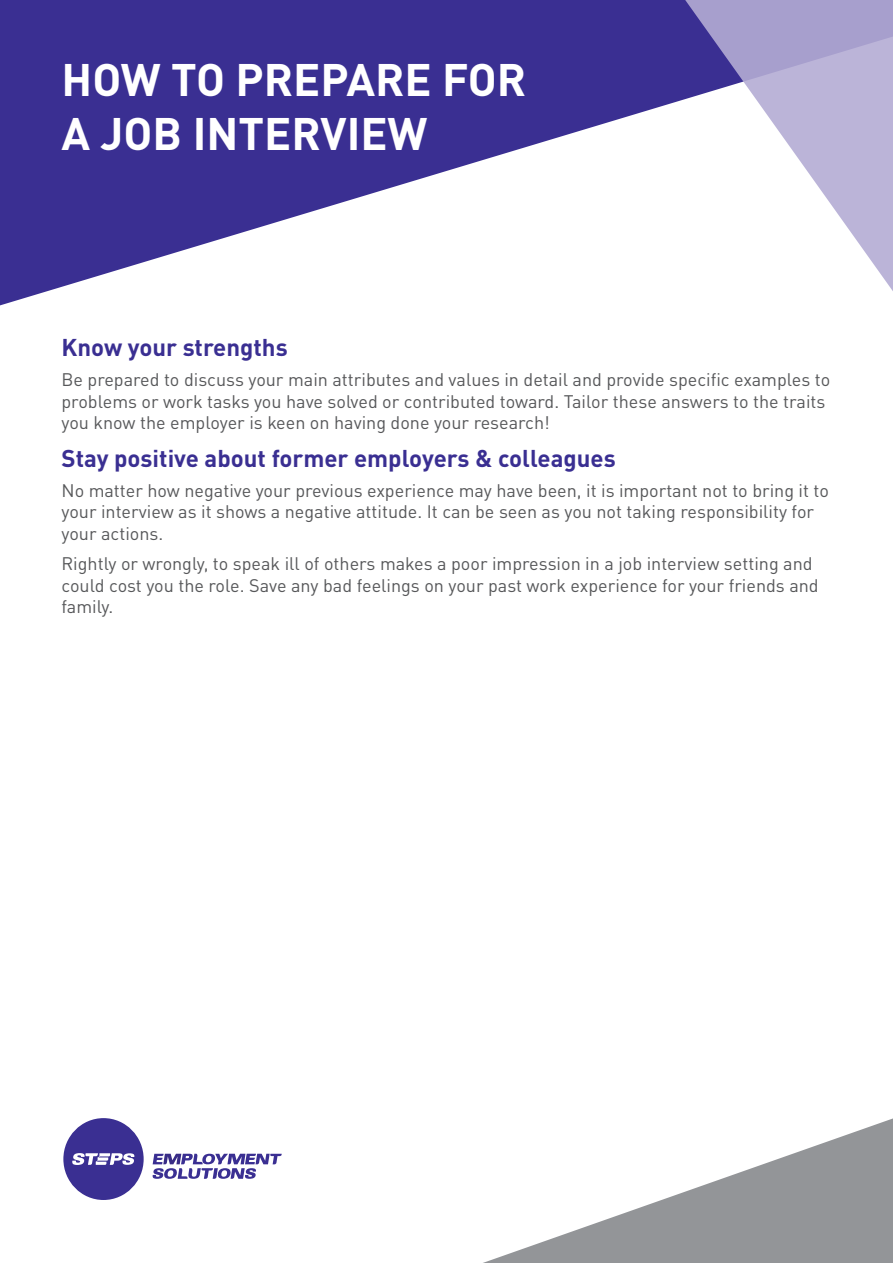
<style>
.page{position:relative;width:893px;height:1263px;background:#fff}
.page>*{position:absolute;margin:0;border:0;box-sizing:border-box;transform-origin:0 0}
.t1{font:700 45px/54px "DINOT";color:#fff}
.t2{font:700 24px "DINOT";color:#3a2f92}
.t3{font:18px/21.6px "DINOT";color:#57585a}
</style>
<div class="page">
<svg style="left:0;top:0;width:676px;height:306px;fill:#3a2f92"></svg>
<svg style="left:676px;top:0;width:217px;height:291px"></svg>
<svg style="left:63px;top:1118px;width:81px;height:82px"></svg>
<svg style="left:153px;top:1154px;width:129px;height:25px"></svg>
<svg style="left:483px;top:1118px;width:410px;height:145px"></svg>
<h1 class="t1" style="left:62px;top:51px;width:466px">HOW TO PREPARE FOR<br>A JOB INTERVIEW</h1>
<h2 class="t2" style="left:62px;top:332px;width:228px">Know your strengths</h2>
<p class="t3" style="left:62px;top:369px;width:770px">Be prepared to discuss your main attributes and values in detail and provide specific examples to problems or work tasks you have solved or contributed toward. Tailor these answers to the traits you know the employer is keen on having done your research!</p>
<h2 class="t2" style="left:62px;top:442px;width:556px">Stay positive about former employers &amp; colleagues</h2>
<p class="t3" style="left:62px;top:479px;width:769px">No matter how negative your previous experience may have been, it is important not to bring it to your interview as it shows a negative attitude. It can be seen as you not taking responsibility for your actions.</p>
<p class="t3" style="left:62px;top:552px;width:759px">Rightly or wrongly, to speak ill of others makes a poor impression in a job interview setting and could cost you the role. Save any bad feelings on your past work experience for your friends and family.</p>
</div>
